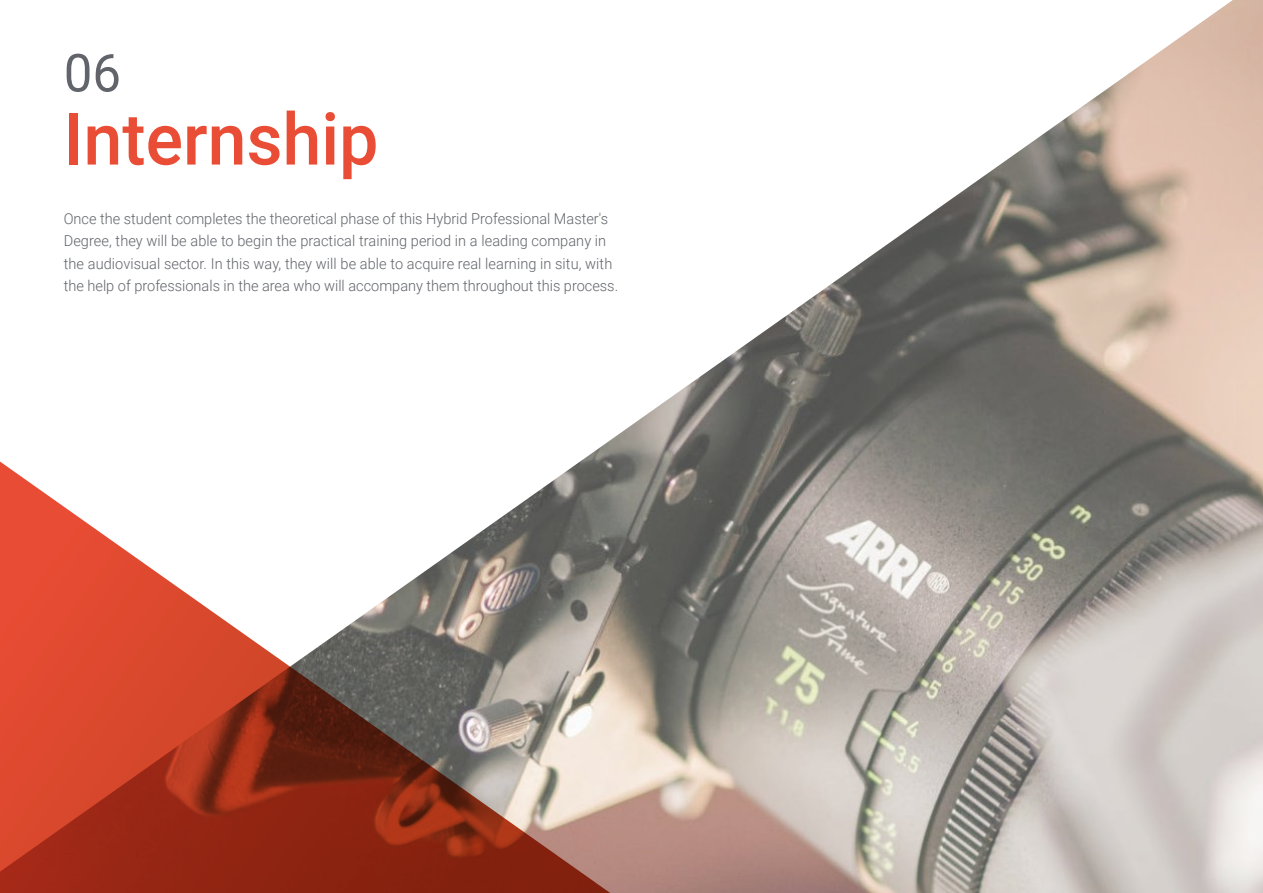
<style>
.page{position:relative;width:1263px;height:893px;background:#fff}
.page>*{position:absolute;margin:0;border:0;box-sizing:border-box;transform-origin:0 0}
.t1{font:500 72px "Roboto";color:#e94d35}
.t2{font:52.5px "Roboto";color:#61646a}
.t3{font:300 15px/22.5px "Roboto";color:#61646a}
</style>
<div class="page">
<img style="left:602px;top:0;width:661px;height:893px">
<svg style="left:0;top:446px;width:640px;height:447px"></svg>
<h2 class="t2" style="left:64px;top:36px;width:59px">06</h2>
<h1 class="t1" style="left:64px;top:89px;width:316px">Internship</h1>
<p class="t3" style="left:64px;top:207px;width:556px">Once the student completes the theoretical phase of this Hybrid Professional Master's Degree, they will be able to begin the practical training period in a leading company in the audiovisual sector. In this way, they will be able to acquire real learning in situ, with the help of professionals in the area who will accompany them throughout this process.</p>
</div>
